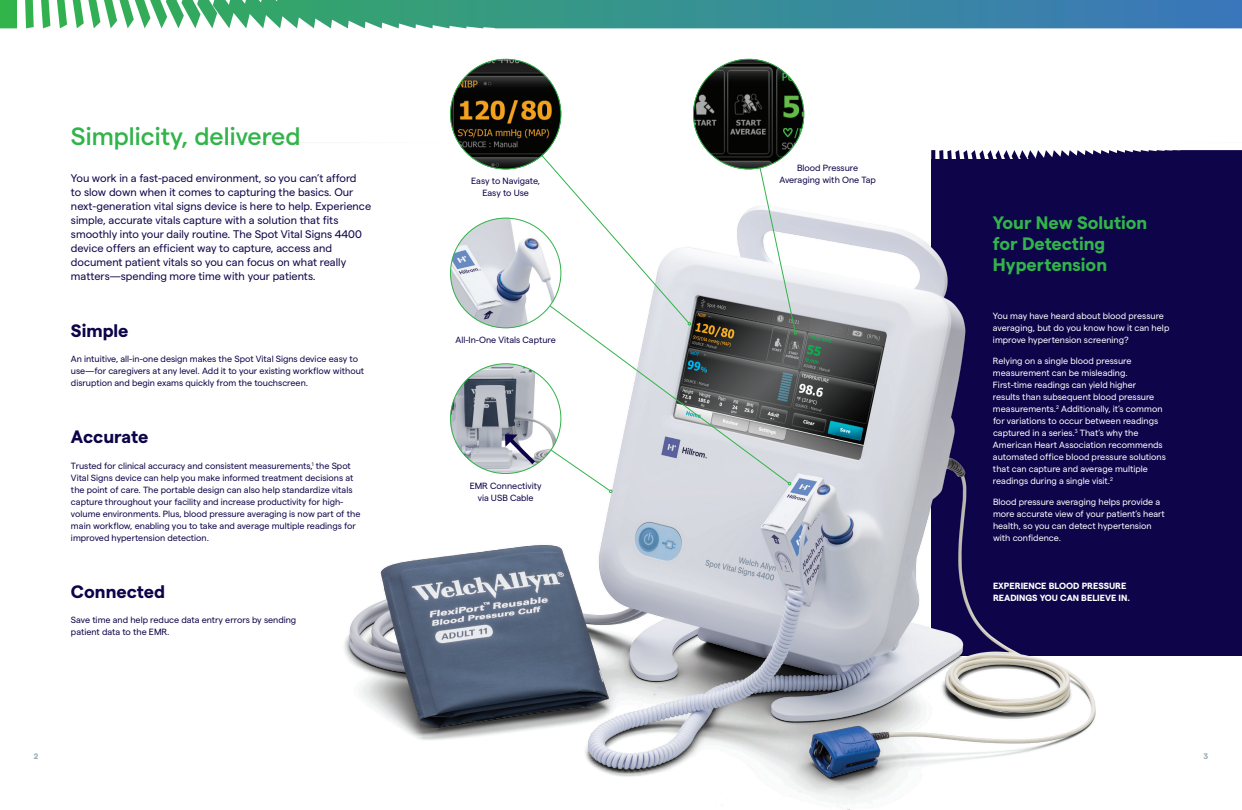
<style>
.page{position:relative;width:1242px;height:810px;background:#fff}
.page>*{position:absolute;margin:0;border:0;box-sizing:border-box;transform-origin:0 0}
.t1{font:500 25px "Matter";color:#31b44a}
.t2{font:700 18px/21px "Matter";color:#31b44a}
.t3{font:700 18px "Matter";color:#0d0449}
.t4{font:11px/14px "Matter";color:#0d0449}
.t5{font:9px/12px "Matter";color:#0d0449;text-align:center}
.t6{font:9px/12px "Matter";color:#fff}
.t7{font:700 9px/12px "Matter";color:#fff}
.t8{font:700 8px "Matter";color:#9badb7}
</style>
<div class="page">
<img style="left:201px;top:142px;width:895px;height:668px">
<div style="left:931px;top:160px;width:311px;height:496px;background:#0d0449"></div>
<svg style="left:931px;top:150px;width:311px;height:10px"></svg>
<svg style="left:748px;top:169px;width:49px;height:166px"></svg>
<svg style="left:505px;top:272px;width:284px;height:212px"></svg>
<img style="left:693px;top:59px;width:111px;height:110px">
<svg style="left:505px;top:113px;width:186px;height:212px"></svg>
<img style="left:450px;top:59px;width:111px;height:110px">
<img style="left:450px;top:218px;width:111px;height:110px">
<img style="left:450px;top:364px;width:111px;height:110px">
<svg style="left:504px;top:418px;width:108px;height:75px"></svg>
<svg style="left:0;top:0;width:1242px;height:28px;background:#4d9d9a"></svg>
<h1 class="t1" style="left:71px;top:118px;width:231px">Simplicity, delivered</h1>
<p class="t4" style="left:71px;top:170px;width:302px">You work in a fast-paced environment, so you can’t afford<br>to slow down when it comes to capturing the basics. Our next-generation vital signs device is here to help. Experience simple, accurate vitals capture with a solution that fits smoothly into your daily routine. The Spot Vital Signs 4400 device offers an efficient way to capture, access and document patient vitals so you can focus on what really matters—spending more time with your patients.</p>
<h2 class="t3" style="left:71px;top:317px;width:59px">Simple</h2>
<p class="t5" style="left:71px;top:352px;width:295px;text-align:left">An intuitive, all-in-one design makes the Spot Vital Signs device easy to use—for caregivers at any level. Add it to your existing workflow without disruption and begin exams quickly from the touchscreen.</p>
<h2 class="t3" style="left:71px;top:424px;width:79px">Accurate</h2>
<p class="t5" style="left:71px;top:459px;width:291px;text-align:left">Trusted for clinical accuracy and consistent measurements,<sup>1</sup> the Spot Vital Signs device can help you make informed treatment decisions at the point of care. The portable design can also help standardize vitals capture throughout your facility and increase productivity for high&shy;volume environments. Plus, blood pressure averaging is now part of the main workflow, enabling you to take and average multiple readings for improved hypertension detection.</p>
<h2 class="t3" style="left:71px;top:578px;width:96px">Connected</h2>
<p class="t5" style="left:71px;top:613px;width:227px;text-align:left">Save time and help reduce data entry errors by sending patient data to the EMR.</p>
<p class="t5" style="left:471px;top:174px;width:70px">Easy to Navigate,<br>Easy to Use</p>
<p class="t5" style="left:456px;top:333px;width:102px">All-In-One Vitals Capture</p>
<p class="t5" style="left:470px;top:479px;width:74px">EMR Connectivity via USB Cable</p>
<p class="t5" style="left:779px;top:161px;width:98px">Blood Pressure<br>Averaging with One Tap</p>
<h2 class="t2" style="left:993px;top:211px;width:156px">Your New Solution for Detecting<br>Hypertension</h2>
<p class="t6" style="left:993px;top:309px;width:178px">You may have heard about blood pressure averaging, but do you know how it can help improve hypertension screening?</p>
<p class="t6" style="left:993px;top:354px;width:174px">Relying on a single blood pressure measurement can be misleading.<br>First-time readings can yield higher<br>results than subsequent blood pressure measurements.<sup>2</sup> Additionally, it’s common for variations to occur between readings captured in a series.<sup>3</sup> That’s why the American Heart Association recommends automated office blood pressure solutions that can capture and average multiple readings during a single visit.<sup>2</sup></p>
<p class="t6" style="left:993px;top:495px;width:173px">Blood pressure averaging helps provide a more accurate view of your patient’s heart health, so you can detect hypertension with confidence.</p>
<p class="t7" style="left:993px;top:579px;width:138px">EXPERIENCE BLOOD PRESSURE<br>READINGS YOU CAN BELIEVE IN.</p>
<p class="t8" style="left:34px;top:751px;width:6px">2</p>
<p class="t8" style="left:1204px;top:751px;width:6px">3</p>
</div>
